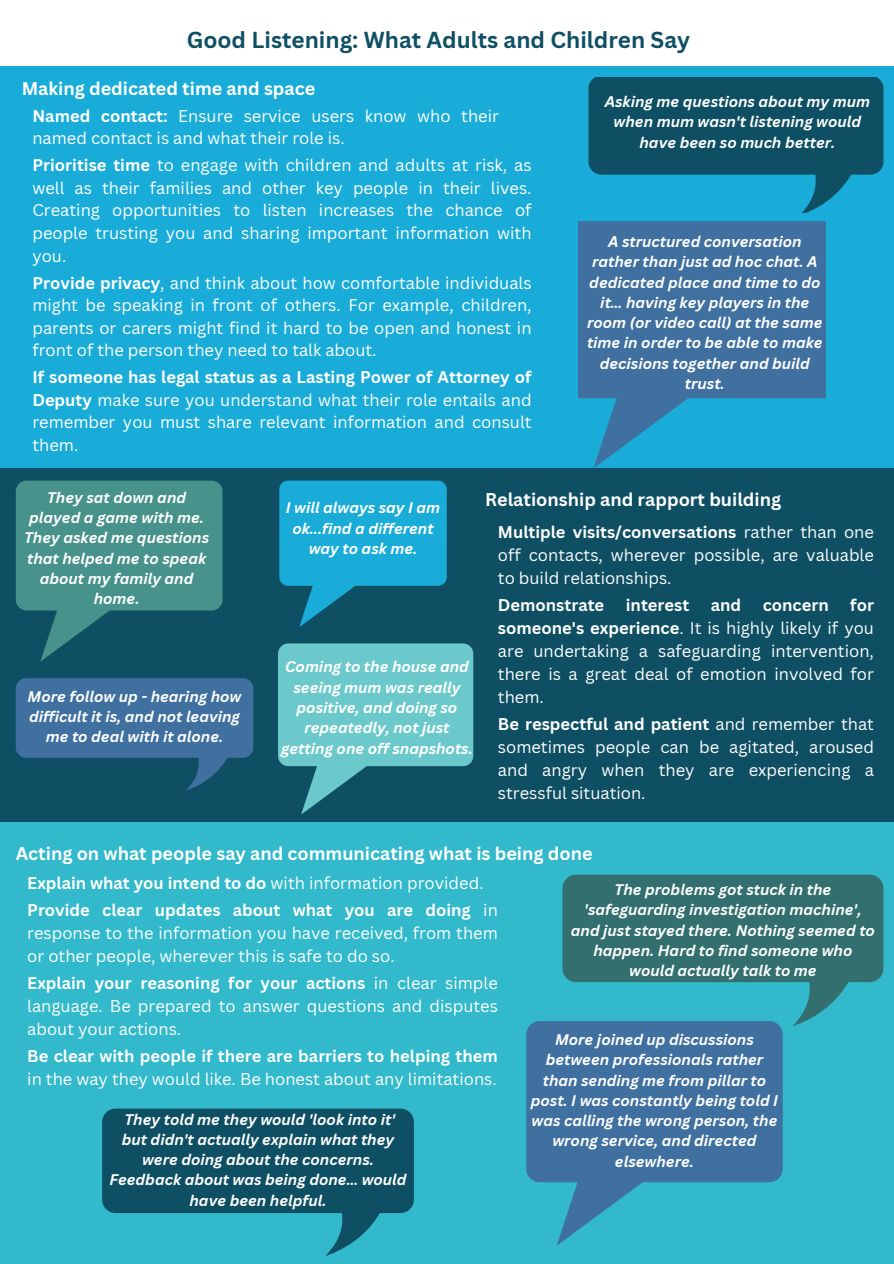
<style>
.page{position:relative;width:894px;height:1264px;background:#fff}
.page>*{position:absolute;margin:0;border:0;box-sizing:border-box;transform-origin:0 0}
.t1{font:700 22.5px "Canva Sans";color:#0e4f63}
.t2{font:700 18px "Canva Sans";color:#fff}
.t3{font:16.5px/23px "Canva Sans";color:#fff;text-align:justify}
.t4{font:700 16.5px "Canva Sans";color:#fff}
.t5{font:italic 700 15px/20.2px "Canva Sans";color:#fff;text-align:center}
.s1{font-weight:700}
.s2{font-weight:400}
</style>
<div class="page">
<div style="left:0;top:66px;width:893px;height:402px;background:#1aacd8"></div>
<div style="left:0;top:468px;width:893px;height:356px;background:#0e4f63"></div>
<svg style="left:588px;top:78px;width:295px;height:135px"></svg>
<svg style="left:16px;top:678px;width:237px;height:112px"></svg>
<div style="left:0;top:822px;width:892px;height:441px;background:#32b9cb"></div>
<svg style="left:102px;top:1108px;width:312px;height:147px;fill:#0e4f63"></svg>
<svg style="left:526px;top:1021px;width:256px;height:224px;fill:#3f70a0"></svg>
<svg style="left:278px;top:643px;width:195px;height:170px"></svg>
<svg style="left:16px;top:480px;width:206px;height:181px"></svg>
<svg style="left:562px;top:874px;width:321px;height:152px;fill:#326f6e"></svg>
<svg style="left:578px;top:221px;width:247px;height:247px;fill:#3f70a0"></svg>
<svg style="left:279px;top:480px;width:167px;height:146px"></svg>
<h3 class="t1" style="left:187px;top:24px;width:504px">Good Listening: What Adults and Children Say</h3>
<h3 class="t2" style="left:22px;top:76px;width:295px">Making dedicated time and space</h3>
<p class="t3" style="left:32px;top:104px;width:468px;line-height:22.5px"><span class="s1">Named contact:</span> Ensure service users know who their named contact is and what their role is.</p>
<p class="t3" style="left:32px;top:154px;width:500px;line-height:22.5px"><span class="s1">Prioritise time</span> to engage with children and adults at risk, as well as their families and other key people in their lives.<br>Creating opportunities to listen increases the chance of people trusting you and sharing important information with you.</p>
<p class="t3" style="left:32px;top:271px;width:500px;line-height:22.5px"><span class="s1">Provide privacy</span>, and think about how comfortable individuals might be speaking in front of others. For example, children, parents or carers might find it hard to be open and honest in front of the person they need to talk about.</p>
<p class="t3" style="left:32px;top:365px;width:500px;line-height:22.5px"><span class="s1">If someone has legal status as a Lasting Power of Attorney of Deputy</span> make sure you understand what their role entails and remember you must share relevant information and consult them.</p>
<h1 class="t5" style="left:604px;top:91px;width:267px">Asking me questions about my mum when mum wasn't listening would have been so much better.</h1>
<h2 class="t5" style="left:587px;top:231px;width:237px">A structured conversation rather than just ad hoc chat. A dedicated place and time to do it… having key players in the room (or video call) at the same time in order to be able to make decisions together and build trust.</h2>
<h3 class="t5" style="left:24px;top:487px;width:186px">They sat down and played a game with me.<br>They asked me questions that helped me to speak about my family and home.</h3>
<h2 class="t5" style="left:28px;top:686px;width:215px">More follow up - hearing how difficult it is, and not leaving me to deal with it alone.</h2>
<h3 class="t5" style="left:286px;top:497px;width:156px">I will always say I am ok...find a different way to ask me.</h3>
<h3 class="t5" style="left:281px;top:656px;width:193px">Coming to the house and seeing mum was really positive, and doing so repeatedly, not just getting one off snapshots.</h3>
<p class="t2" style="left:485px;top:486px;width:297px">Relationship and rapport building</p>
<p class="t3" style="left:498px;top:519px;width:377px"><span class="s1">Multiple visits/conversations</span> rather than one off contacts, wherever possible, are valuable to build relationships.</p>
<p class="t4" style="left:498px;top:593px;width:108px">Demonstrate</p>
<p class="t4" style="left:625px;top:593px;width:65px">interest</p>
<p class="t4" style="left:710px;top:593px;width:32px">and</p>
<p class="t4" style="left:762px;top:593px;width:68px">concern</p>
<p class="t3" style="left:498px;top:592px;width:377px;text-indent:352px"><span class="s1">for someone's experience</span>. It is highly likely if you are undertaking a safeguarding intervention, there is a great deal of emotion involved for them.</p>
<p class="t3" style="left:498px;top:711px;width:377px"><span class="s1">Be respectful and patient</span> and remember that sometimes people can be agitated, aroused and angry when they are experiencing a stressful situation.</p>
<p class="t2" style="left:16px;top:840px;width:578px">Acting on what people say and communicating what is being done</p>
<p class="t4" style="left:27px;top:871px;width:458px">Explain what you intend to do <span class="s2">with information provided.</span></p>
<p class="t3" style="left:27px;top:897px;width:472px"><span class="s1">Provide clear updates about what you are doing</span> in response to the information you have received, from them or other people, wherever this is safe to do so.</p>
<p class="t3" style="left:27px;top:970px;width:472px"><span class="s1">Explain your reasoning for your actions</span> in clear simple language. Be prepared to answer questions and disputes about your actions.</p>
<h2 class="t3" style="left:27px;top:1043px;width:472px"><span class="s1">Be clear with people if there are barriers to helping them </span>in the way they would like. Be honest about any limitations.</h2>
<h3 class="t5" style="left:570px;top:879px;width:305px">The problems got stuck in the 'safeguarding investigation machine', and just stayed there. Nothing seemed to happen. Hard to find someone who would actually talk to me</h3>
<h3 class="t5" style="left:530px;top:1029px;width:249px">More joined up discussions between professionals rather than sending me from pillar to post. I was constantly being told I was calling the wrong person, the wrong service, and directed elsewhere.</h3>
<h3 class="t5" style="left:109px;top:1108px;width:298px">They told me they would 'look into it' but didn't actually explain what they were doing about the concerns.<br>Feedback about was being done… would have been helpful.</h3>
</div>
